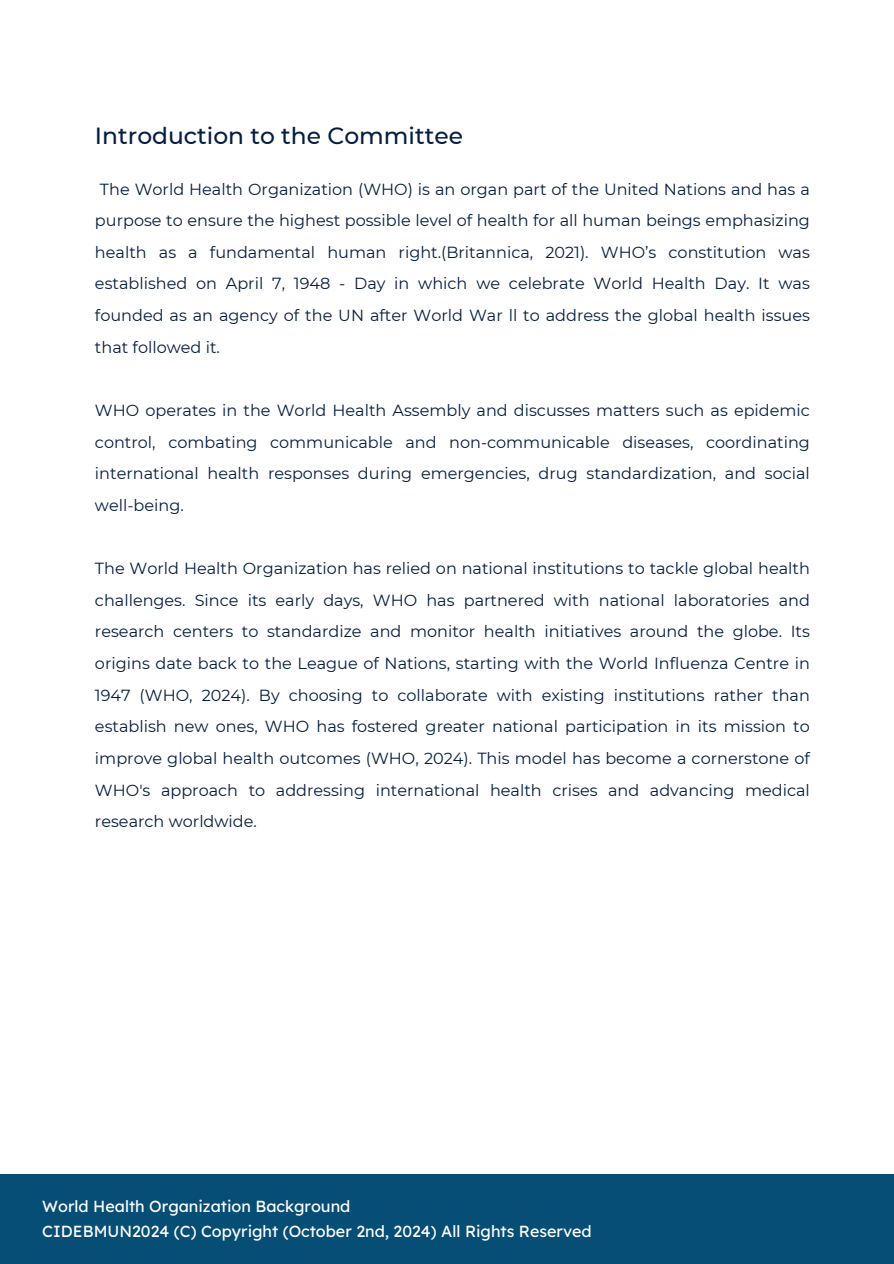
<style>
.page{position:relative;width:894px;height:1264px;background:#fff}
.page>*{position:absolute;margin:0;border:0;box-sizing:border-box;transform-origin:0 0}
.t1{font:500 23.4px "Montserrat";color:#051d40}
.t2{font:16.05px/31.7px "Montserrat";color:#051d40;text-align:justify}
.t3{font:16.05px "Lexend Deca";color:#fff}
</style>
<div class="page">
<div style="left:0;top:1174px;width:893px;height:89px;background:#064e75"></div>
<h1 class="t1" style="left:95px;top:121px;width:369px">Introduction to the Committee</h1>
<p class="t2" style="left:95px;top:173px;width:716px;text-indent:5px">The World Health Organization (WHO) is an organ part of the United Nations and has a purpose to ensure the highest possible level of health for all human beings emphasizing health as a fundamental human right.(Britannica, 2021). WHO’s constitution was established on April 7, 1948 - Day in which we celebrate World Health Day. It was founded as an agency of the UN after World War ll to address the global health issues that followed it.</p>
<p class="t2" style="left:95px;top:394px;width:716px">WHO operates in the World Health Assembly and discusses matters such as epidemic control, combating communicable and non-communicable diseases, coordinating international health responses during emergencies, drug standardization, and social well-being.</p>
<p class="t2" style="left:95px;top:552px;width:716px">The World Health Organization has relied on national institutions to tackle global health challenges. Since its early days, WHO has partnered with national laboratories and research centers to standardize and monitor health initiatives around the globe. Its origins date back to the League of Nations, starting with the World Influenza Centre in 1947 (WHO, 2024). By choosing to collaborate with existing institutions rather than establish new ones, WHO has fostered greater national participation in its mission to improve global health outcomes (WHO, 2024). This model has become a cornerstone of WHO's approach to addressing international health crises and advancing medical research worldwide.</p>
<p class="t3" style="left:42px;top:1196px;width:309px">World Health Organization Background</p>
<p class="t3" style="left:42px;top:1221px;width:551px">CIDEBMUN2024 (C) Copyright (October 2nd, 2024) All Rights Reserved</p>
</div>
